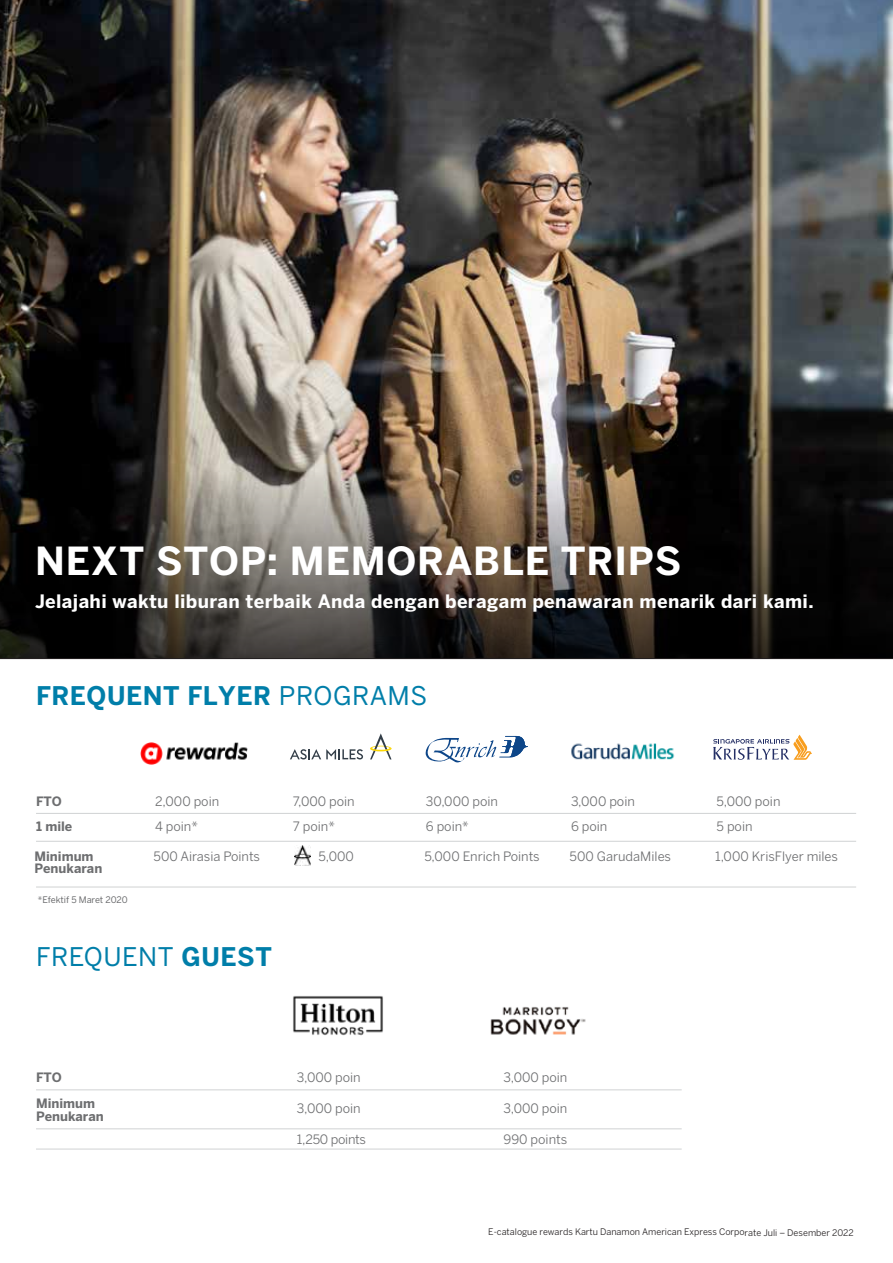
<style>
.page{position:relative;width:893px;height:1263px;background:#fff}
.page>*{position:absolute;margin:0;border:0;box-sizing:border-box;transform-origin:0 0}
.t1{font:700 38.4px "Benton Sans";letter-spacing:.02em;color:#fff}
.t2{font:700 25.5px "Benton Sans";letter-spacing:.02em;color:#007ea9}
.t3{font:25.5px "Benton Sans";letter-spacing:.02em;color:#007ea9}
.t4{font:700 18.3px "Benton Sans";letter-spacing:.02em;color:#fff}
.t5{font:12.9px/24.5px "Benton Sans";color:#6d6e70}
.t6{font:700 12.9px/24.5px "Benton Sans";color:#6d6e70}
.t7{font:12.9px "Benton Sans";letter-spacing:-.02em;color:#6d6e70}
.t8{font:9px "Benton Sans";color:#231f20}
.t9{font:9px "Benton Sans";color:#6d6e70}
.s1{font-weight:400}
.s2{font-weight:700}
</style>
<div class="page">
<img style="left:0;top:0;width:893px;height:437px">
<svg style="left:0;top:437px;width:893px;height:222px;background:#3b352e"></svg>
<hr style="left:36px;top:813px;width:820px;height:1px;background:#d0d2d3">
<hr style="left:36px;top:841px;width:820px;height:1px;background:#d0d2d3">
<hr style="left:36px;top:887px;width:820px;height:1px;background:#d0d2d3">
<svg style="left:425px;top:737px;width:102px;height:26px"></svg>
<svg style="left:502px;top:736px;width:26px;height:11px"></svg>
<img style="left:571px;top:743px;width:104px;height:17px">
<hr style="left:36px;top:1149px;width:646px;height:1px;background:#d0d2d3">
<hr style="left:36px;top:1089px;width:646px;height:1px;background:#d0d2d3">
<hr style="left:36px;top:1128px;width:646px;height:1px;background:#d0d2d3">
<img style="left:293px;top:996px;width:90px;height:40px">
<img style="left:490px;top:1006px;width:96px;height:29px">
<svg style="left:713px;top:735px;width:99px;height:25px"></svg>
<svg style="left:290px;top:749px;width:73px;height:10px"></svg>
<svg style="left:370px;top:733px;width:22px;height:26px"></svg>
<img style="left:295px;top:846px;width:15px;height:19px">
<img style="left:141px;top:742px;width:107px;height:22px">
<h1 class="t1" style="left:35px;top:538px;width:648px">NEXT STOP: MEMORABLE TRIPS</h1>
<h3 class="t4" style="left:35px;top:590px;width:780px">Jelajahi waktu liburan terbaik Anda dengan beragam penawaran menarik dari kami.</h3>
<h2 class="t2" style="left:36px;top:680px;width:393px">FREQUENT FLYER <span class="s1">PROGRAMS</span></h2>
<p class="t6" style="left:36px;top:789px;width:38px">FTO<br>1 mile</p>
<p class="t6" style="left:35px;top:850px;width:69px;line-height:12.5px">Minimum<br>Penukaran</p>
<p class="t5" style="left:154px;top:844px;width:108px">500 Airasia Points</p>
<p class="t5" style="left:155px;top:789px;width:66px">2,000 poin<br>4 poin*</p>
<p class="t5" style="left:426px;top:789px;width:74px">30,000 poin<br>6 poin*</p>
<p class="t5" style="left:424px;top:844px;width:117px">5,000 Enrich Points</p>
<p class="t5" style="left:293px;top:789px;width:63px">7,000 poin<br>7 poin*</p>
<p class="t5" style="left:319px;top:844px;width:37px">5,000</p>
<p class="t9" style="left:38px;top:894px;width:91px">*Efektif 5 Maret 2020</p>
<h2 class="t3" style="left:36px;top:942px;width:237px">FREQUENT <span class="s2">GUEST</span></h2>
<p class="t5" style="left:571px;top:789px;width:65px">3,000 poin<br>6 poin</p>
<p class="t5" style="left:570px;top:844px;width:103px">500 GarudaMiles</p>
<p class="t6" style="left:36px;top:1064px;width:61px;line-height:25.8px">FTO<br>Minimum</p>
<p class="t6" style="left:36px;top:1103px;width:69px">Penukaran</p>
<p class="t5" style="left:297px;top:1065px;width:65px">3,000 poin</p>
<p class="t5" style="left:297px;top:1096px;width:65px">3,000 poin</p>
<p class="t7" style="left:297px;top:1132px;width:71px">1,250 points</p>
<p class="t5" style="left:504px;top:1065px;width:65px">3,000 poin</p>
<p class="t5" style="left:504px;top:1096px;width:65px">3,000 poin</p>
<p class="t5" style="left:504px;top:1127px;width:65px">990 points</p>
<p class="t5" style="left:717px;top:789px;width:65px">5,000 poin<br>5 poin</p>
<p class="t5" style="left:715px;top:844px;width:124px">1,000 KrisFlyer miles</p>
<p class="t8" style="left:488px;top:1227px;width:367px">E-catalogue rewards Kartu Danamon American Express Corporate Juli – Desember 2022</p>
</div>
